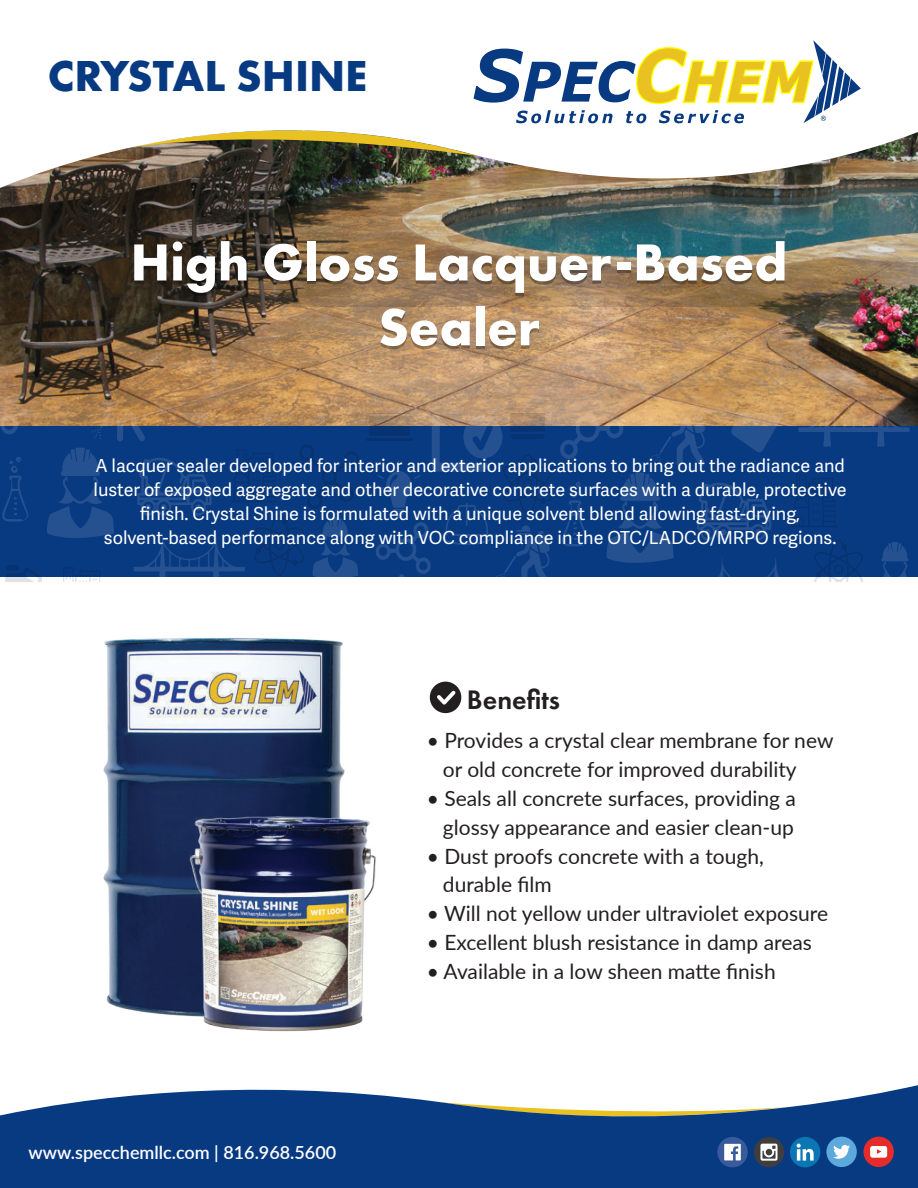
<style>
.page{position:relative;width:918px;height:1188px;background:#fff}
.page>*{position:absolute;margin:0;border:0;box-sizing:border-box;transform-origin:0 0}
.t1{font:700 54px/64.8px "Futura PT";color:#fff;text-align:center}
.t2{font:700 45px "Futura PT";color:#083a82}
.t3{font:600 27.75px "Futura PT";color:#231f20}
.t4{font:21px "Lato";color:#231f20}
.t5{font:18px/24px "Adelle Sans";color:#fff;text-align:center}
.t6{font:600 18px "Lato";color:#fff}
</style>
<div class="page">
<img style="left:0;top:307px;width:918px;height:120px">
<img style="left:103px;top:638px;width:242px;height:378px">
<div style="left:0;top:427px;width:918px;height:150px;background:#083a82"></div>
<svg style="left:137px;top:458px;width:75px;height:58px"></svg>
<div style="left:161px;top:504px;width:6px;height:7px;background:#255190;border-radius:50%"></div>
<div style="left:145px;top:504px;width:6px;height:7px;background:#255190;border-radius:50%"></div>
<div style="left:195px;top:504px;width:6px;height:7px;background:#255190;border-radius:50%"></div>
<svg style="left:2px;top:457px;width:26px;height:65px"></svg>
<svg style="left:172px;top:413px;width:53px;height:15px"></svg>
<svg style="left:47px;top:448px;width:67px;height:90px"></svg>
<svg style="left:313px;top:517px;width:45px;height:60px"></svg>
<svg style="left:92px;top:413px;width:53px;height:28px"></svg>
<img style="left:550px;top:468px;width:2px;height:32px">
<svg style="left:0;top:413px;width:64px;height:21px"></svg>
<svg style="left:239px;top:413px;width:111px;height:9px"></svg>
<svg style="left:134px;top:534px;width:111px;height:43px"></svg>
<img style="left:63px;top:567px;width:37px;height:14px">
<img style="left:367px;top:413px;width:9px;height:28px">
<svg style="left:376px;top:413px;width:174px;height:164px"></svg>
<img style="left:510px;top:413px;width:35px;height:25px">
<img style="left:5px;top:566px;width:37px;height:15px">
<svg style="left:697px;top:483px;width:74px;height:58px"></svg>
<div style="left:720px;top:529px;width:6px;height:7px;background:#255190;border-radius:50%"></div>
<div style="left:705px;top:529px;width:6px;height:7px;background:#255190;border-radius:50%"></div>
<div style="left:755px;top:529px;width:6px;height:7px;background:#255190;border-radius:50%"></div>
<svg style="left:562px;top:482px;width:26px;height:64px"></svg>
<svg style="left:731px;top:413px;width:54px;height:39px"></svg>
<svg style="left:607px;top:473px;width:67px;height:90px"></svg>
<svg style="left:881px;top:542px;width:28px;height:35px"></svg>
<svg style="left:651px;top:413px;width:54px;height:53px"></svg>
<img style="left:814px;top:540px;width:49px;height:41px">
<svg style="left:560px;top:413px;width:63px;height:46px"></svg>
<svg style="left:798px;top:413px;width:112px;height:34px"></svg>
<svg style="left:719px;top:559px;width:60px;height:18px"></svg>
<img style="left:0;top:205px;width:918px;height:102px">
<img style="left:0;top:132px;width:918px;height:73px">
<svg style="left:0;top:1085px;width:918px;height:103px;fill:#083a82"></svg>
<img style="left:190px;top:817px;width:186px;height:215px">
<svg style="left:130px;top:40px;width:731px;height:116px"></svg>
<div style="left:430px;top:682px;width:31px;height:31px;background:#231f20;border-radius:50%"></div>
<svg style="left:437px;top:690px;width:19px;height:15px"></svg>
<div style="left:826px;top:1137px;width:31px;height:30px;background:#5da9dc;border-radius:50%"></div>
<svg style="left:833px;top:1145px;width:17px;height:14px"></svg>
<div style="left:790px;top:1137px;width:30px;height:30px;background:#0a77b4;border-radius:50%"></div>
<svg style="left:797px;top:1144px;width:17px;height:17px"></svg>
<div style="left:754px;top:1137px;width:30px;height:30px;background:#3e3e3f;border-radius:50%"></div>
<svg style="left:760px;top:1144px;width:18px;height:17px"></svg>
<div style="left:717px;top:1137px;width:31px;height:30px;background:#395b9b;border-radius:50%"></div>
<svg style="left:724px;top:1144px;width:17px;height:16px"></svg>
<div style="left:863px;top:1137px;width:31px;height:30px;background:#e62c28;border-radius:50%"></div>
<svg style="left:870px;top:1146px;width:17px;height:12px"></svg>
<h2 class="t2" style="left:48px;top:59px;width:321px">CRYSTAL SHINE</h2>
<h1 class="t1" style="left:130px;top:235px;width:659px">High Gloss Lacquer-Based<br>Sealer</h1>
<p class="t5" style="left:94px;top:455px;width:755px">A lacquer sealer developed for interior and exterior applications to bring out the radiance and luster of exposed aggregate and other decorative concrete surfaces with a durable, protective finish. Crystal Shine is formulated with a unique solvent blend allowing fast-drying, solvent-based performance along with VOC compliance in the OTC/LADCO/MRPO regions.</p>
<p class="t6" style="left:28px;top:1146px;width:309px">www.specchemllc.com | 816.968.5600</p>
<h3 class="t3" style="left:467px;top:688px;width:95px">Benefits</h3>
<p class="t4" style="left:427px;top:732px;width:408px">ï Provides a crystal clear membrane for new</p>
<p class="t4" style="left:443px;top:761px;width:355px">or old concrete for improved durability</p>
<p class="t4" style="left:427px;top:790px;width:371px">ï Seals all concrete surfaces, providing a</p>
<p class="t4" style="left:443px;top:818px;width:352px">glossy appearance and easier clean-up</p>
<p class="t4" style="left:427px;top:847px;width:339px">ï Dust proofs concrete with a tough,</p>
<p class="t4" style="left:443px;top:870px;width:110px">durable film</p>
<p class="t4" style="left:427px;top:905px;width:403px">ï Will not yellow under ultraviolet exposure</p>
<p class="t4" style="left:427px;top:934px;width:387px">ï Excellent blush resistance in damp areas</p>
<p class="t4" style="left:427px;top:956px;width:350px">• Available in a low sheen matte finish</p>
</div>
